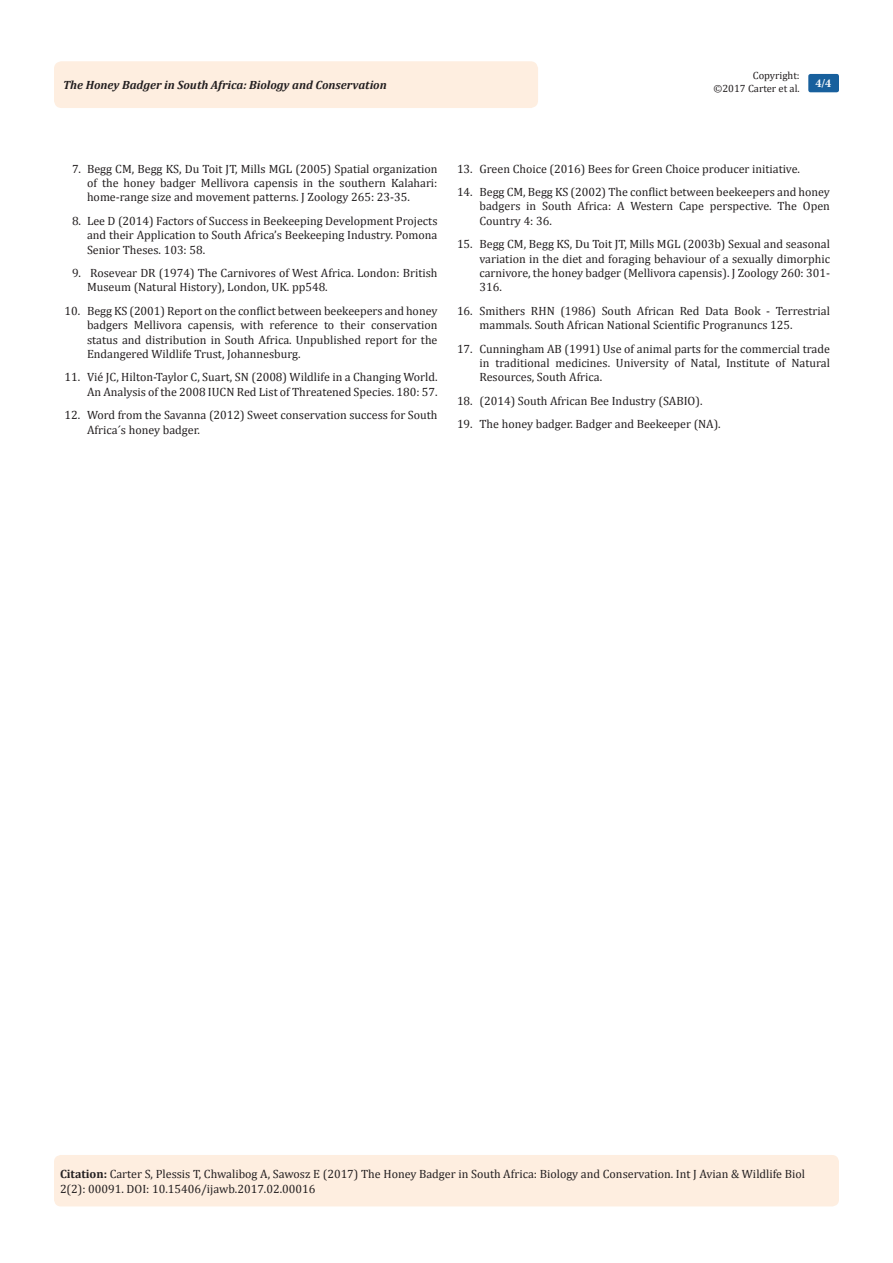
<style>
.page{position:relative;width:893px;height:1263px;background:#fff}
.page>*{position:absolute;margin:0;border:0;box-sizing:border-box;transform-origin:0 0}
.t1{font:12px/14.4px "Cambria";color:#231f20;text-align:justify}
.t2{font:italic 700 12px "Cambria";color:#231f20}
.t3{font:700 12px "Minion Pro";color:#fff}
.t4{font:10.5px/12.6px "Cambria";color:#231f20;text-align:right}
.s1{font-weight:700}
</style>
<div class="page">
<div style="left:54px;top:1155px;width:785px;height:51px;background:#feeee0;border-radius:7px"></div>
<div style="left:54px;top:61px;width:484px;height:47px;background:#feeee0;border-radius:8px"></div>
<div style="left:808px;top:74px;width:31px;height:18px;background:#18609d;border-radius:2px"></div>
<p class="t4" style="left:713px;top:69px;width:88px">Copyright:<br>©2017 Carter et al.</p>
<p class="t2" style="left:63px;top:77px;width:325px">The Honey Badger in South Africa: Biology and Conservation</p>
<p class="t3" style="left:815px;top:75px;width:17px">4/4</p>
<p class="t1" style="left:87px;top:161px;width:352px;text-indent:-15px">7. Begg CM, Begg KS, Du Toit JT, Mills MGL (2005) Spatial organization of the honey badger Mellivora capensis in the southern Kalahari: home-range size and movement patterns. J Zoology 265: 23-35.</p>
<p class="t1" style="left:87px;top:213px;width:352px;text-indent:-15px">8. Lee D (2014) Factors of Success in Beekeeping Development Projects and their Application to South Africa’s Beekeeping Industry. Pomona Senior Theses. 103: 58.</p>
<p class="t1" style="left:87px;top:266px;width:352px;text-indent:-15px">9. Rosevear DR (1974) The Carnivores of West Africa. London: British<br>Museum (Natural History), London, UK. pp548.</p>
<p class="t1" style="left:87px;top:303px;width:352px;text-indent:-22px">10. Begg KS (2001) Report on the conflict between beekeepers and honey badgers Mellivora capensis, with reference to their conservation status and distribution in South Africa. Unpublished report for the Endangered Wildlife Trust, Johannesburg.</p>
<p class="t1" style="left:64px;top:370px;width:374px;text-align:right">11. Vié JC, Hilton-Taylor C, Suart, SN (2008) Wildlife in a Changing World.<br>An Analysis of the 2008 IUCN Red List of Threatened Species. 180: 57.</p>
<p class="t1" style="left:87px;top:408px;width:352px;text-indent:-22px">12. Word from the Savanna (2012) Sweet conservation success for South<br>Africa´s honey badger.</p>
<p class="t1" style="left:457px;top:161px;width:345px">13. Green Choice (2016) Bees for Green Choice producer initiative.</p>
<p class="t1" style="left:479px;top:185px;width:352px;text-indent:-22px">14. Begg CM, Begg KS (2002) The conflict between beekeepers and honey badgers in South Africa: A Western Cape perspective. The Open Country 4: 36.</p>
<p class="t1" style="left:479px;top:237px;width:352px;text-indent:-22px">15. Begg CM, Begg KS, Du Toit JT, Mills MGL (2003b) Sexual and seasonal variation in the diet and foraging behaviour of a sexually dimorphic carnivore, the honey badger (Mellivora capensis). J Zoology 260: 301- 316.</p>
<p class="t1" style="left:479px;top:303px;width:352px;text-indent:-22px">16. Smithers RHN (1986) South African Red Data Book - Terrestrial mammals. South African National Scientific Progranuncs 125.</p>
<p class="t1" style="left:479px;top:341px;width:352px;text-indent:-22px">17. Cunningham AB (1991) Use of animal parts for the commercial trade in traditional medicines. University of Natal, Institute of Natural Resources, South Africa.</p>
<p class="t1" style="left:457px;top:393px;width:247px">18. (2014) South African Bee Industry (SABIO).</p>
<p class="t1" style="left:457px;top:417px;width:265px">19. The honey badger. Badger and Beekeeper (NA).</p>
<p class="t1" style="left:60px;top:1167px;width:747px"><span class="s1">Citation:</span> Carter S, Plessis T, Chwalibog A, Sawosz E (2017) The Honey Badger in South Africa: Biology and Conservation. Int J Avian &amp; Wildlife Biol<br>2(2): 00091. DOI: 10.15406/ijawb.2017.02.00016</p>
</div>
